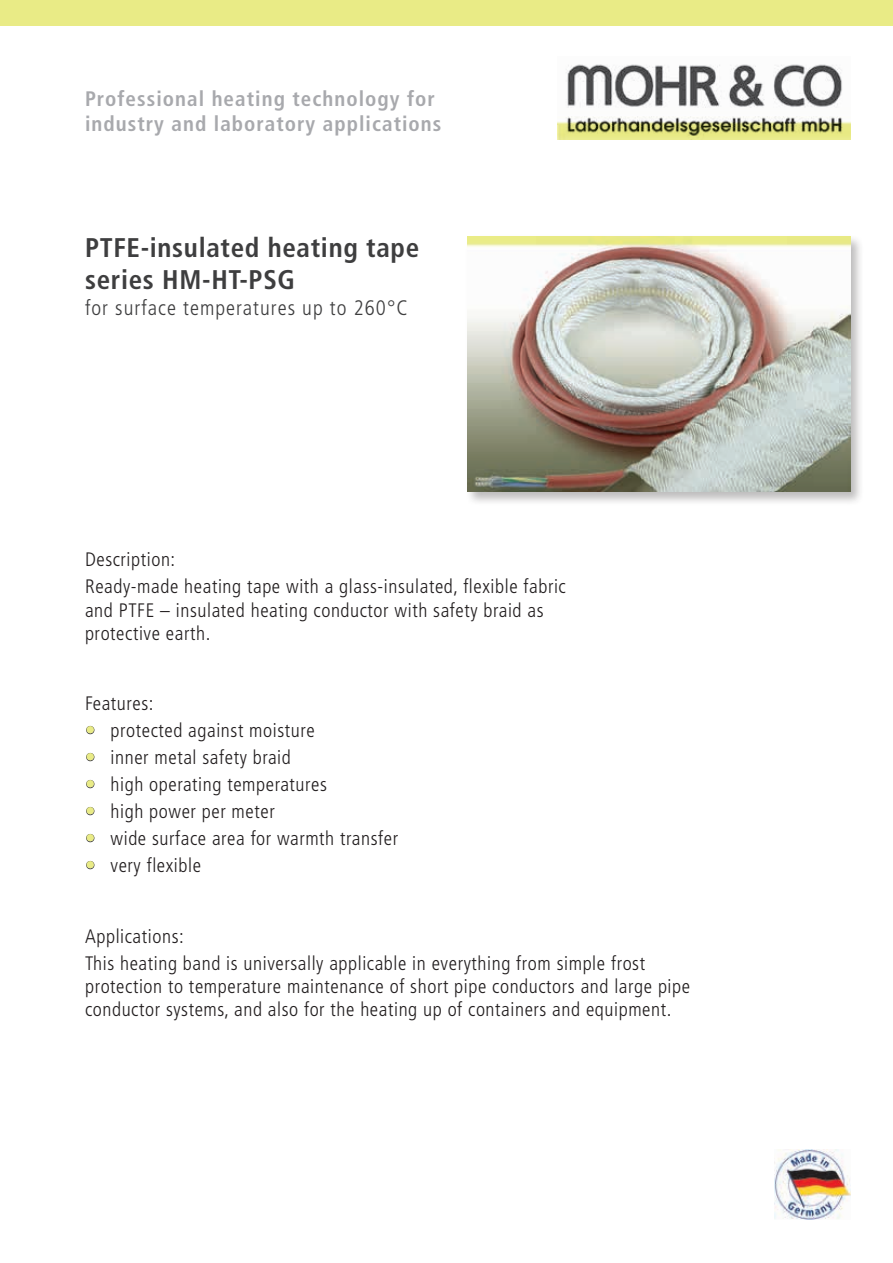
<style>
.page{position:relative;width:893px;height:1263px;background:#fff}
.page>*{position:absolute;margin:0;border:0;box-sizing:border-box;transform-origin:0 0}
.t1{font:700 condensed 27px/32.4px "Frutiger";letter-spacing:.025em;color:#3e3e3f}
.t2{font:700 condensed 21px/25.2px "Frutiger";letter-spacing:.05em;color:#a8a9ad}
.t3{font:300 condensed 21px "Frutiger";letter-spacing:.05em;color:#3e3e3f}
.t4{font:300 condensed 19.5px/27px "Frutiger";letter-spacing:.03em;color:#231f20}
.s1{font-size:21px;color:#e9eb86}
</style>
<div class="page">
<img style="left:774px;top:1149px;width:76px;height:70px">
<img style="left:557px;top:64px;width:293px;height:76px">
<div style="left:0;top:0;width:893px;height:25px;background:#e9eb86"></div>
<div style="left:465px;top:234px;width:400px;height:272px;background:#231f20;opacity:.3"></div>
<img style="left:468px;top:237px;width:382px;height:255px">
<div style="left:86px;top:726px;width:8px;height:8px;border:1px solid #3e3e3f;border-radius:50%"></div>
<div style="left:86px;top:753px;width:8px;height:8px;border:1px solid #3e3e3f;border-radius:50%"></div>
<div style="left:86px;top:780px;width:8px;height:8px;border:1px solid #3e3e3f;border-radius:50%"></div>
<div style="left:86px;top:807px;width:8px;height:8px;border:1px solid #3e3e3f;border-radius:50%"></div>
<div style="left:86px;top:834px;width:8px;height:8px;border:1px solid #3e3e3f;border-radius:50%"></div>
<div style="left:86px;top:861px;width:8px;height:8px;border:1px solid #3e3e3f;border-radius:50%"></div>
<p class="t2" style="left:85px;top:86px;width:358px">Professional heating technology for industry and laboratory applications</p>
<h1 class="t1" style="left:85px;top:231px;width:336px">PTFE-insulated heating tape series HM-HT-PSG</h1>
<p class="t3" style="left:85px;top:295px;width:324px">for surface temperatures up to 260°C</p>
<p class="t4" style="left:85px;top:546px;width:482px">Description:<br>Ready-made heating tape with a glass-insulated, flexible fabric</p>
<p class="t4" style="left:85px;top:599px;width:460px;line-height:23.4px">and PTFE – insulated heating conductor with safety braid as protective earth.</p>
<p class="t4" style="left:85px;top:690px;width:70px">Features:</p>
<p class="t4" style="left:85px;top:717px;width:231px"><span class="s1">•</span> protected against moisture</p>
<p class="t4" style="left:85px;top:744px;width:207px"><span class="s1">•</span> inner metal safety braid</p>
<p class="t4" style="left:85px;top:771px;width:243px"><span class="s1">•</span> high operating temperatures</p>
<p class="t4" style="left:85px;top:798px;width:191px"><span class="s1">•</span> high power per meter</p>
<p class="t4" style="left:85px;top:825px;width:315px"><span class="s1">•</span> wide surface area for warmth transfer</p>
<p class="t4" style="left:85px;top:852px;width:117px"><span class="s1">•</span> very flexible</p>
<p class="t4" style="left:85px;top:923px;width:562px">Applications:<br>This heating band is universally applicable in everything from simple frost</p>
<p class="t4" style="left:85px;top:975px;width:606px;line-height:23.4px">protection to temperature maintenance of short pipe conductors and large pipe conductor systems, and also for the heating up of containers and equipment.</p>
</div>
